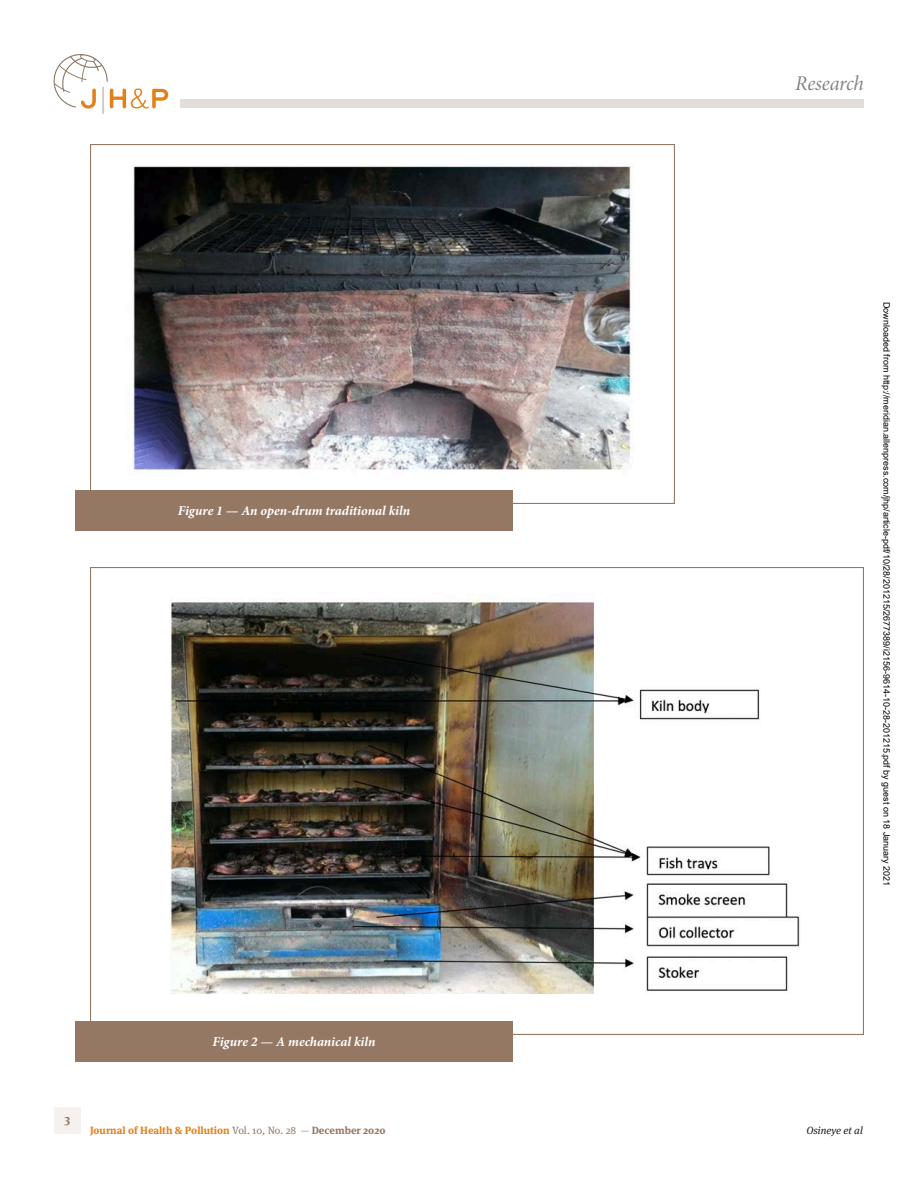
<style>
.page{position:relative;width:918px;height:1188px;background:#fff}
.page>*{position:absolute;margin:0;border:0;box-sizing:border-box;transform-origin:0 0}
.t1{font:21px "Minion Pro It Subh";letter-spacing:-.01em;color:#808285}
.Figure_Caption{font:italic 700 13.5px "Minion Pro";letter-spacing:-.005em;color:#fff}
.t2{font:700 12px "Meta Serif Pro";color:#957864}
.t3{font:700 10.5px "Meta Serif Pro";color:#e4801c}
.t4{font:italic 10.5px "Meta Serif Pro";color:#231f20}
.t5{font:9px "Arial";color:#000}
.s1{font-weight:400;color:#957864}
.s2{color:#957864}
</style>
<div class="page">
<svg style="left:53px;top:54px;width:115px;height:60px"></svg>
<div style="left:180px;top:99px;width:684px;height:9px;background:#e2ddd9"></div>
<div style="left:54px;top:1107px;width:27px;height:27px;background:#f4f1ef"></div>
<img style="left:127px;top:164px;width:506px;height:310px">
<img style="left:170px;top:593px;width:630px;height:401px">
<div style="left:75px;top:490px;width:438px;height:41px;background:#957864"></div>
<div style="left:75px;top:1022px;width:438px;height:40px;background:#957864"></div>
<p class="Figure_Caption" style="left:178px;top:501px;width:234px">Figure 1 — An open-drum traditional kiln</p>
<p class="Figure_Caption" style="left:212px;top:1032px;width:165px">Figure 2 — A mechanical kiln</p>
<h3 class="t2" style="left:65px;top:1111px;width:7px">3</h3>
<p class="t3" style="left:90px;top:1122px;width:297px">Journal of Health &amp; Pollution <span class="s1">Vol. 10, No. 28 —</span> <span class="s2">December 2020</span></p>
<h1 class="t1" style="left:795px;top:70px;width:70px">Research</h1>
<p class="t5" style="left:890px;top:302px;width:586px;rotate:90deg">Downloaded from http://meridian.allenpress.com/jhp/article-pdf/10/28/201215/2677389/i2156-9614-10-28-201215.pdf by guest on 18 January 2021</p>
<p class="t4" style="left:806px;top:1123px;width:58px">Osineye et al</p>
</div>
